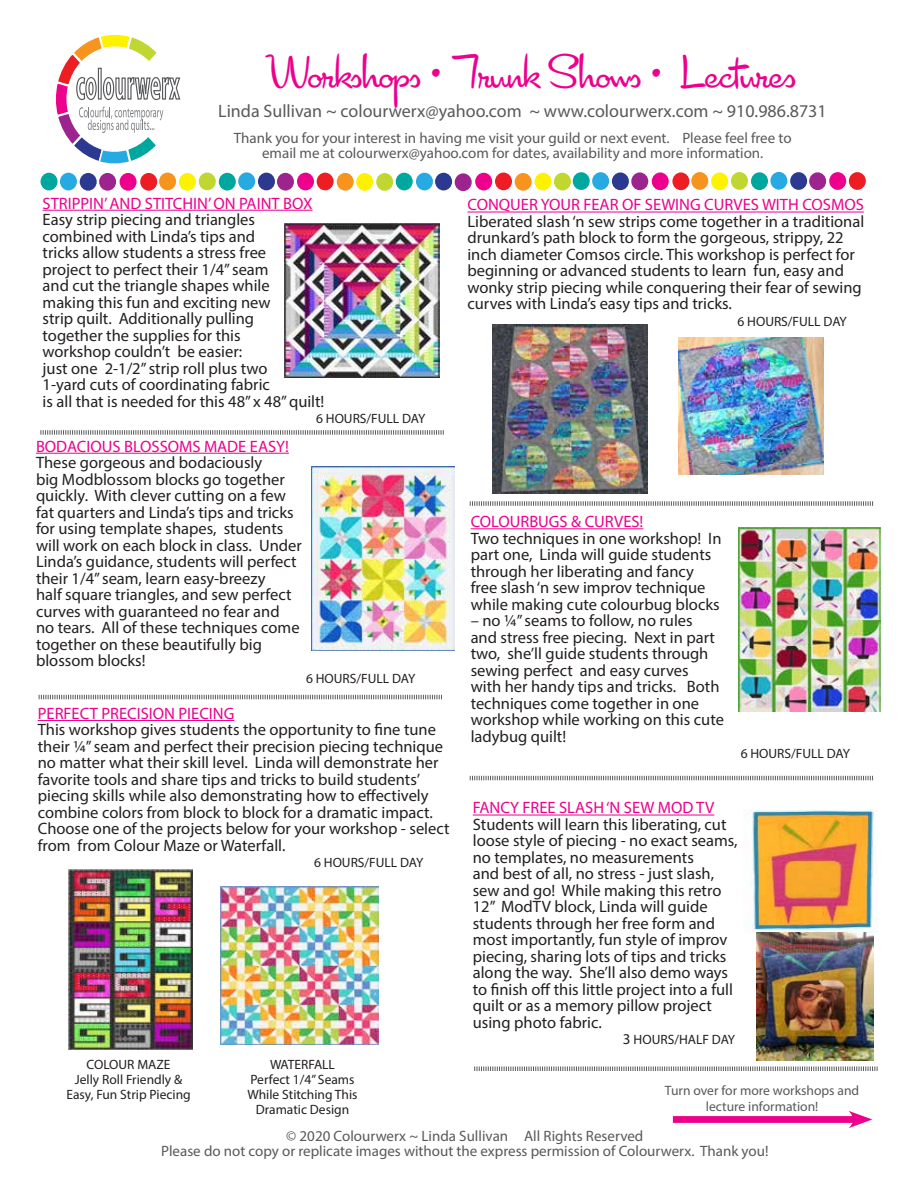
<style>
.page{position:relative;width:918px;height:1188px;background:#fff}
.page>*{position:absolute;margin:0;border:0;box-sizing:border-box;transform-origin:0 0}
.t1{font:46.5px "Cocktail Script";color:#ec008c}
.t2{font:18px "Myriad Pro";color:#58595b}
.t3{font:16.5px/16.5px "Myriad Pro";color:#231f20}
.t4{font:16.5px "Myriad Pro";color:#ec008c}
.t5{font:15px/15px "Myriad Pro";color:#58595b;text-align:center}
.t6{font:13.65px/16.4px "Myriad Pro";color:#58595b;text-align:center}
.t7{font:13.5px/15px "Myriad Pro";color:#231f20;text-align:center}
.s1{font-size:15px}
</style>
<div class="page">
<hr style="left:36px;top:453px;width:253px;height:1px;background:#ec008c">
<img style="left:312px;top:467px;width:142px;height:184px">
<svg style="left:41px;top:430px;width:403px;height:5px"></svg>
<svg style="left:39px;top:695px;width:403px;height:4px"></svg>
<svg style="left:470px;top:501px;width:403px;height:5px"></svg>
<svg style="left:470px;top:776px;width:403px;height:4px"></svg>
<svg style="left:474px;top:1066px;width:404px;height:5px"></svg>
<hr style="left:467px;top:212px;width:397px;height:1px;background:#ec008c">
<img style="left:493px;top:325px;width:154px;height:168px">
<img style="left:679px;top:338px;width:145px;height:136px">
<svg style="left:56px;top:34px;width:125px;height:130px"></svg>
<div style="left:455px;top:173px;width:17px;height:18px;background:#9d248f;border-radius:50%"></div>
<div style="left:495px;top:173px;width:17px;height:17px;background:#ed1d24;border-radius:50%"></div>
<div style="left:475px;top:173px;width:17px;height:17px;background:#ec008c;border-radius:50%"></div>
<div style="left:554px;top:173px;width:17px;height:17px;background:#bfd730;border-radius:50%"></div>
<div style="left:435px;top:173px;width:17px;height:17px;background:#2b3990;border-radius:50%"></div>
<div style="left:515px;top:173px;width:17px;height:18px;background:#f7941e;border-radius:50%"></div>
<div style="left:535px;top:173px;width:17px;height:17px;background:#fff200;border-radius:50%"></div>
<div style="left:416px;top:173px;width:17px;height:17px;background:#27aae1;border-radius:50%"></div>
<div style="left:396px;top:173px;width:17px;height:17px;background:#00a79e;border-radius:50%"></div>
<div style="left:277px;top:173px;width:17px;height:18px;background:#9d248f;border-radius:50%"></div>
<div style="left:317px;top:173px;width:17px;height:17px;background:#ed1d24;border-radius:50%"></div>
<div style="left:297px;top:173px;width:17px;height:17px;background:#ec008c;border-radius:50%"></div>
<div style="left:376px;top:173px;width:17px;height:18px;background:#bfd730;border-radius:50%"></div>
<div style="left:258px;top:173px;width:17px;height:17px;background:#2b3990;border-radius:50%"></div>
<div style="left:337px;top:173px;width:17px;height:18px;background:#f7941e;border-radius:50%"></div>
<div style="left:356px;top:173px;width:17px;height:18px;background:#fff200;border-radius:50%"></div>
<div style="left:238px;top:172px;width:17px;height:18px;background:#27aae1;border-radius:50%"></div>
<div style="left:219px;top:173px;width:17px;height:18px;background:#00a79e;border-radius:50%"></div>
<div style="left:99px;top:173px;width:17px;height:18px;background:#9d248f;border-radius:50%"></div>
<div style="left:140px;top:173px;width:17px;height:18px;background:#ed1d24;border-radius:50%"></div>
<div style="left:120px;top:173px;width:17px;height:18px;background:#ec008c;border-radius:50%"></div>
<div style="left:199px;top:173px;width:17px;height:17px;background:#bfd730;border-radius:50%"></div>
<div style="left:80px;top:173px;width:17px;height:18px;background:#2b3990;border-radius:50%"></div>
<div style="left:159px;top:173px;width:17px;height:17px;background:#f7941e;border-radius:50%"></div>
<div style="left:179px;top:173px;width:17px;height:18px;background:#fff200;border-radius:50%"></div>
<div style="left:60px;top:173px;width:17px;height:17px;background:#27aae1;border-radius:50%"></div>
<div style="left:41px;top:173px;width:17px;height:17px;background:#00a79e;border-radius:50%"></div>
<div style="left:809px;top:172px;width:17px;height:18px;background:#9d248f;border-radius:50%"></div>
<div style="left:849px;top:172px;width:17px;height:18px;background:#ed1d24;border-radius:50%"></div>
<div style="left:829px;top:172px;width:17px;height:18px;background:#ec008c;border-radius:50%"></div>
<div style="left:790px;top:172px;width:17px;height:18px;background:#2b3990;border-radius:50%"></div>
<div style="left:770px;top:172px;width:17px;height:18px;background:#27aae1;border-radius:50%"></div>
<div style="left:751px;top:172px;width:17px;height:18px;background:#00a79e;border-radius:50%"></div>
<div style="left:631px;top:172px;width:17px;height:18px;background:#9d248f;border-radius:50%"></div>
<div style="left:672px;top:172px;width:17px;height:18px;background:#ed1d24;border-radius:50%"></div>
<div style="left:652px;top:172px;width:17px;height:18px;background:#ec008c;border-radius:50%"></div>
<div style="left:731px;top:172px;width:17px;height:18px;background:#bfd730;border-radius:50%"></div>
<div style="left:612px;top:172px;width:17px;height:18px;background:#2b3990;border-radius:50%"></div>
<div style="left:691px;top:172px;width:17px;height:18px;background:#f7941e;border-radius:50%"></div>
<div style="left:711px;top:172px;width:17px;height:18px;background:#fff200;border-radius:50%"></div>
<div style="left:592px;top:172px;width:17px;height:18px;background:#27aae1;border-radius:50%"></div>
<div style="left:573px;top:172px;width:17px;height:18px;background:#00a79e;border-radius:50%"></div>
<hr style="left:471px;top:528px;width:172px;height:1px;background:#ec008c">
<img style="left:738px;top:528px;width:143px;height:183px">
<div style="left:673px;top:1116px;width:186px;height:7px;background:#ec008c"></div>
<svg style="left:849px;top:1111px;width:23px;height:17px"></svg>
<hr style="left:473px;top:815px;width:241px;height:1px;background:#ec008c">
<img style="left:744px;top:810px;width:133px;height:122px">
<img style="left:756px;top:932px;width:117px;height:128px">
<hr style="left:43px;top:210px;width:270px;height:1px;background:#ec008c">
<img style="left:285px;top:223px;width:154px;height:155px">
<hr style="left:38px;top:720px;width:196px;height:1px;background:#ec008c">
<img style="left:220px;top:887px;width:159px;height:158px">
<img style="left:69px;top:870px;width:123px;height:179px">
<h1 class="t1" style="left:269px;top:44px;width:528px">Workshops • Trunk Shows • Lectures</h1>
<p class="t2" style="left:218px;top:100px;width:610px">Linda Sullivan ~ colourwerx@yahoo.com ~ www.colourwerx.com ~ 910.986.8731</p>
<p class="t5" style="left:234px;top:130px;width:559px">Thank you for your interest in having me visit your guild or next event. Please feel free to email me at colourwerx@yahoo.com for dates, availability and more information.</p>
<p class="t4" style="left:43px;top:193px;width:271px">STRIPPIN’ AND STITCHIN’ ON PAINT BOX</p>
<p class="t3" style="left:43px;top:211px;width:283px">Easy strip piecing and triangles combined with Linda’s tips and<br>tricks allow students a stress free<br>project to perfect their 1/4” seam<br>and cut the triangle shapes while making this fun and exciting new<br>strip quilt. Additionally pulling<br>together the supplies for this<br>workshop couldn’t be easier:<br>just one 2-1/2” strip roll plus two<br>1-yard cuts of coordinating fabric<br>is all that is needed for this 48” x 48” quilt!</p>
<p class="t7" style="left:316px;top:411px;width:111px">6 HOURS/FULL DAY</p>
<p class="t4" style="left:36px;top:436px;width:254px">BODACIOUS BLOSSOMS MADE EASY!</p>
<p class="t3" style="left:36px;top:454px;width:267px">These gorgeous and bodaciously<br>big Modblossom blocks go together quickly. With clever cutting on a few fat quarters and Linda’s tips and tricks for using template shapes, students will work on each block in class. Under Linda’s guidance, students will perfect their 1/4” seam, learn easy-breezy<br>half square triangles, and sew perfect curves with guaranteed no fear and no tears. All of these techniques come together on these beautifully big blossom blocks!</p>
<p class="t7" style="left:306px;top:670px;width:111px">6 HOURS/FULL DAY</p>
<p class="t4" style="left:38px;top:703px;width:198px">PERFECT PRECISION PIECING</p>
<p class="t3" style="left:38px;top:721px;width:413px">This workshop gives students the opportunity to fine tune their ¼” seam and perfect their precision piecing technique no matter what their skill level. Linda will demonstrate her favorite tools and share tips and tricks to build students’ piecing skills while also demonstrating how to effectively combine colors from block to block for a dramatic impact.<br>Choose one of the projects below for your workshop - select from from Colour Maze or Waterfall.</p>
<p class="t7" style="left:314px;top:855px;width:111px">6 HOURS/FULL DAY</p>
<p class="t7" style="left:66px;top:1056px;width:126px">COLOUR MAZE<br>Jelly Roll Friendly &amp;<br>Easy, Fun Strip Piecing</p>
<p class="t7" style="left:247px;top:1056px;width:112px">WATERFALL<br>Perfect 1/4” Seams<br>While Stitching This<br>Dramatic Design</p>
<p class="t4" style="left:467px;top:195px;width:398px">CONQUER YOUR FEAR OF SEWING CURVES WITH COSMOS</p>
<p class="t3" style="left:467px;top:213px;width:398px">Liberated slash ‘n sew strips come together in a traditional drunkard’s path block to form the gorgeous, strippy, 22 inch diameter Comsos circle. This workshop is perfect for beginning or advanced students to learn fun, easy and wonky strip piecing while conquering their fear of sewing curves with Linda’s easy tips and tricks.</p>
<p class="t7" style="left:737px;top:314px;width:111px">6 HOURS/FULL DAY</p>
<p class="t4" style="left:471px;top:511px;width:174px">COLOURBUGS &amp; CURVES!</p>
<p class="t3" style="left:471px;top:530px;width:252px">Two techniques in one workshop! In part one, Linda will guide students through her liberating and fancy free slash ‘n sew improv technique while making cute colourbug blocks</p>
<p class="t3" style="left:471px;top:612px;width:255px">– no ¼” seams to follow, no rules<br>and stress free piecing. Next in part two, she’ll guide students through sewing perfect and easy curves<br>with her handy tips and tricks. Both techniques come together in one workshop while working on this cute ladybug quilt!</p>
<p class="t7" style="left:741px;top:746px;width:111px">6 HOURS/FULL DAY</p>
<p class="t4" style="left:473px;top:798px;width:243px">FANCY FREE SLASH ‘N SEW MOD TV</p>
<p class="t3" style="left:473px;top:816px;width:266px">Students will learn this liberating, cut loose style of piecing - no exact seams, no templates, no measurements<br>and best of all, no stress - just slash, sew and go! While making this retro 12” ModTV block, Linda will guide students through her free form and most importantly, fun style of improv piecing, sharing lots of tips and tricks along the way. She’ll also demo ways to finish off this little project into a full quilt or as a memory pillow project using photo fabric.</p>
<p class="t7" style="left:623px;top:1032px;width:114px"><span class="s1">3</span> HOURS/HALF DAY</p>
<p class="t6" style="left:665px;top:1082px;width:196px">Turn over for more workshops and lecture information!</p>
<p class="t5" style="left:161px;top:1128px;width:609px">© 2020 Colourwerx ~ Linda Sullivan All Rights Reserved<br>Please do not copy or replicate images without the express permission of Colourwerx. Thank you!</p>
</div>
